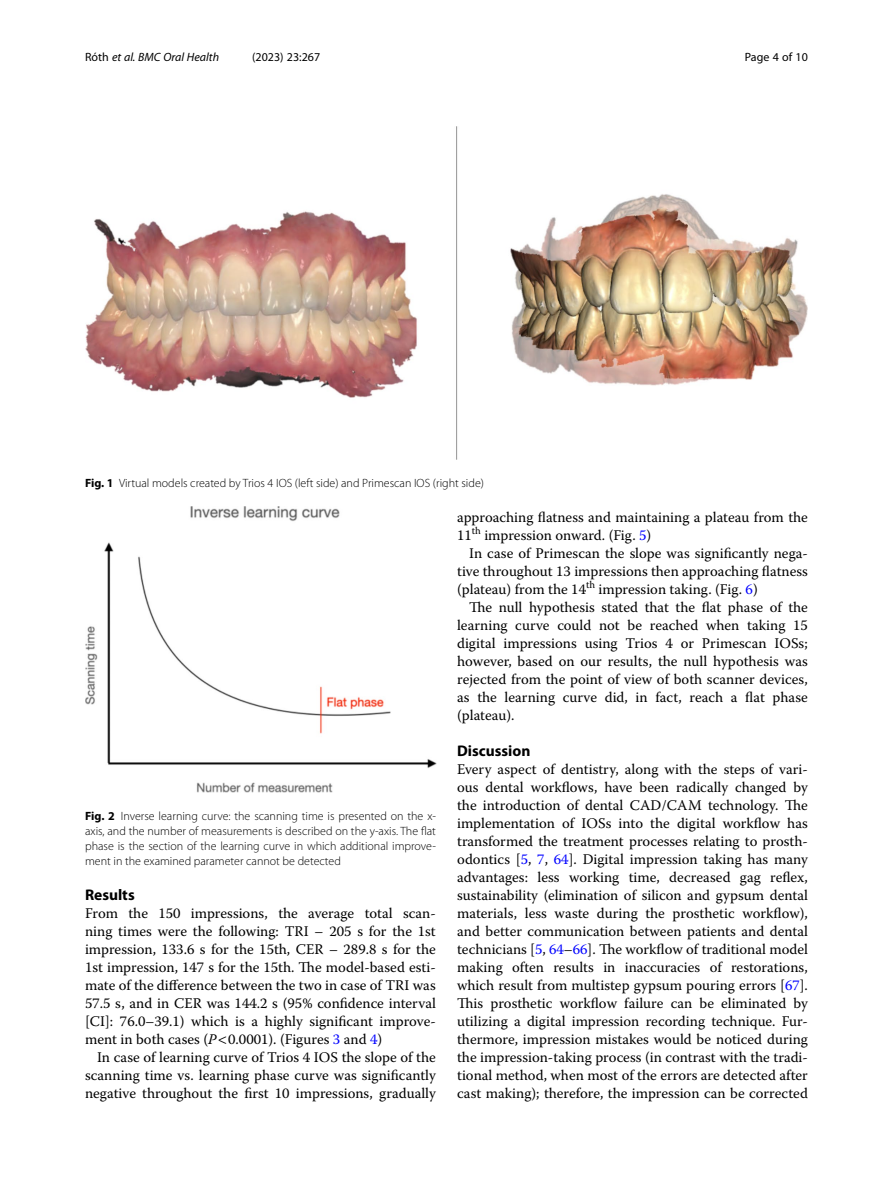
<style>
.page{position:relative;width:893px;height:1191px;background:#fff}
.page>*{position:absolute;margin:0;border:0;box-sizing:border-box;transform-origin:0 0}
.Head_1{font:700 15.45px "Myriad Pro";color:#000}
.Body_Text{font:14.7px/18px "Warnock Pro";color:#000;text-align:justify}
.Body_Text_Indent{font:14.7px/18px "Warnock Pro";color:#000;text-align:justify}
.Figure_Caption{font:300 12px/15px "Myriad Pro";color:#000;text-align:justify}
.t1{font:italic 12px "Myriad Pro";color:#000}
.t2{font:12px "Myriad Pro";color:#000}
.s1{font-style:normal}
.s2{font-weight:700}
.s3{font-style:italic}
.s4{color:#00f}
</style>
<div class="page">
<img style="left:85px;top:506px;width:351px;height:286px">
<img style="left:85px;top:126px;width:723px;height:333px">
<p class="t1" style="left:85px;top:50px;width:136px"><span class="s1">Róth</span> et al. BMC Oral Health</p>
<p class="t2" style="left:252px;top:50px;width:70px">(2023) 23:267</p>
<p class="t2" style="left:745px;top:50px;width:65px">Page 4 of 10</p>
<p class="Figure_Caption" style="left:85px;top:475px;width:400px"><span class="s2">Fig. 1</span> Virtual models created by Trios 4 IOS (left side) and Primescan IOS (right side)</p>
<p class="Figure_Caption" style="left:85px;top:808px;width:352px"><span class="s2">Fig. 2</span> Inverse learning curve: the scanning time is presented on the x&shy;axis, and the number of measurements is described on the y-axis. The flat phase is the section of the learning curve in which additional improve&shy;ment in the examined parameter cannot be detected</p>
<p class="Head_1" style="left:85px;top:885px;width:51px">Results</p>
<p class="Body_Text" style="left:85px;top:904px;width:352px">From the 150 impressions, the average total scan&shy;ning times were the following: TRI – 205 s for the 1st impression, 133.6 s for the 15th, CER – 289.8 s for the 1st impression, 147 s for the 15th. The model-based esti&shy;mate of the difference between the two in case of TRI was 57.5 s, and in CER was 144.2 s (95% confidence interval [CI]: 76.0–39.1) which is a highly significant improve&shy;ment in both cases (<span class="s3">P</span> 0.0001). (Figures <span class="s4">3</span> and <span class="s4">4</span>)</p>
<p class="Body_Text_Indent" style="left:85px;top:1048px;width:352px;text-indent:12px">In case of learning curve of Trios 4 IOS the slope of the scanning time vs. learning phase curve was significantly negative throughout the first 10 impressions, gradually</p>
<p class="Body_Text_Indent" style="left:457px;top:508px;width:352px">approaching flatness and maintaining a plateau from the<br>11<sup>th</sup> impression onward. (Fig. <span class="s4">5</span>)</p>
<p class="Body_Text_Indent" style="left:457px;top:544px;width:352px;text-indent:12px">In case of Primescan the slope was significantly nega&shy;tive throughout 13 impressions then approaching flatness (plateau) from the 14<sup>th</sup> impression taking. (Fig. <span class="s4">6</span>)</p>
<p class="Body_Text_Indent" style="left:457px;top:598px;width:352px;text-indent:12px">The null hypothesis stated that the flat phase of the learning curve could not be reached when taking 15 digital impressions using Trios 4 or Primescan IOSs; however, based on our results, the null hypothesis was rejected from the point of view of both scanner devices, as the learning curve did, in fact, reach a flat phase (plateau).</p>
<p class="Head_1" style="left:457px;top:741px;width:75px">Discussion</p>
<p class="Body_Text" style="left:457px;top:760px;width:352px">Every aspect of dentistry, along with the steps of vari&shy;ous dental workflows, have been radically changed by the introduction of dental CAD/CAM technology. The implementation of IOSs into the digital workflow has transformed the treatment processes relating to prosth&shy;odontics [<span class="s4">5</span>, <span class="s4">7</span>, <span class="s4">64</span>]. Digital impression taking has many advantages: less working time, decreased gag reflex, sustainability (elimination of silicon and gypsum dental materials, less waste during the prosthetic workflow), and better communication between patients and dental technicians [<span class="s4">5</span>, <span class="s4">64</span>–<span class="s4">66</span>]. The workflow of traditional model making often results in inaccuracies of restorations, which result from multistep gypsum pouring errors [<span class="s4">67</span>].<br>This prosthetic workflow failure can be eliminated by utilizing a digital impression recording technique. Fur&shy;thermore, impression mistakes would be noticed during the impression-taking process (in contrast with the tradi&shy;tional method, when most of the errors are detected after cast making); therefore, the impression can be corrected</p>
</div>
